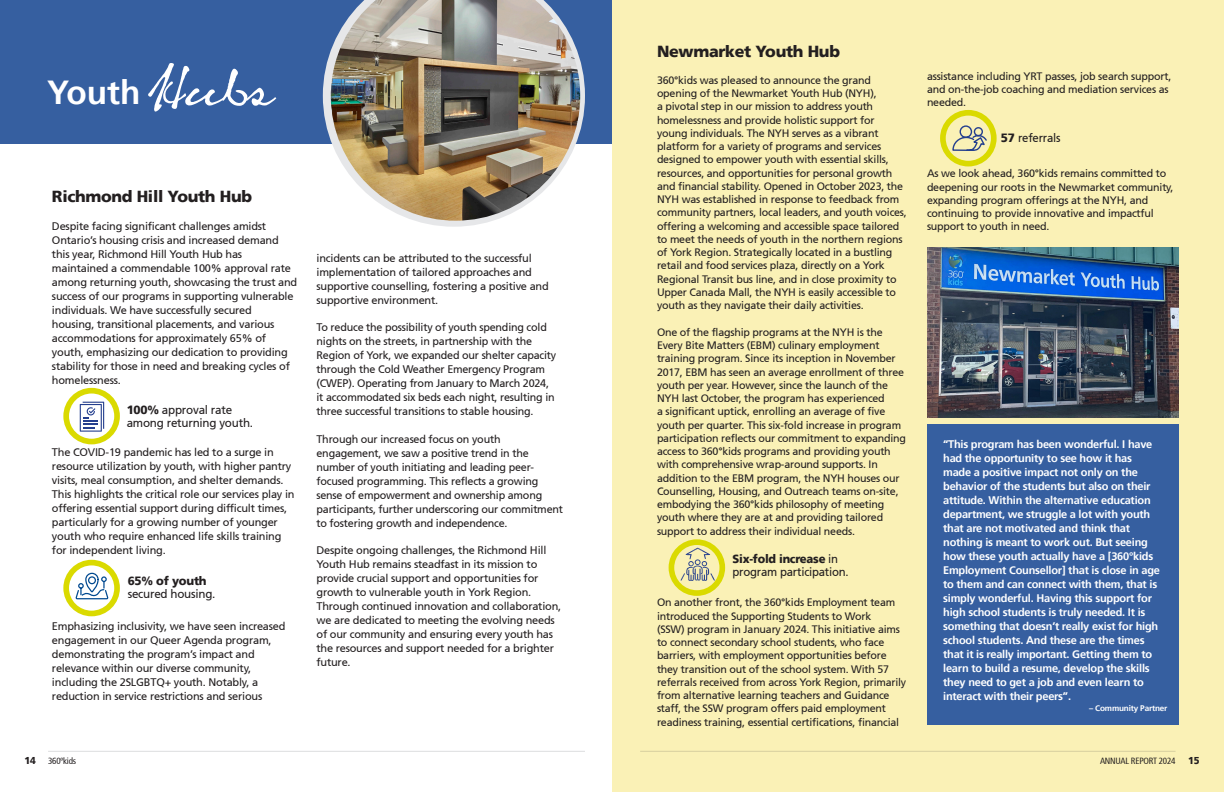
<style>
.page{position:relative;width:1224px;height:792px;background:#fff}
.page>*{position:absolute;margin:0;border:0;box-sizing:border-box;transform-origin:0 0}
.t1{font:700 33.3px "Frutiger 65";color:#fff}
.t2{font:900 16px "Frutiger 75";letter-spacing:-.02em;color:#231f20}
.t3{font:12px/13px "Frutiger 55 Roman";letter-spacing:-.02em;color:#231f20}
.t4{font:12px/13px "Frutiger 55 Roman";letter-spacing:-.02em;color:#231f20;scale:.95 1}
.t5{font:11px/14px "Frutiger 55 Roman";letter-spacing:-.02em;color:#231f20}
.t6{font:700 11px/14px "Frutiger 65";letter-spacing:-.02em;color:#fff}
.t7{font:10.8px/13.2px "Frutiger 55 Roman";letter-spacing:-.02em;color:#231f20}
.t8{font:900 10px "Frutiger 75";color:#231f20;scale:.94 1}
.t9{font:condensed 9px "Frutiger 57";letter-spacing:-.02em;color:#231f20}
.t10{font:700 8.1px "Frutiger 65";letter-spacing:-.02em;color:#fff}
.s1{font-family:"Austin Pen";font-weight:400;font-style:italic;font-size:57.3px}
.s2{font-family:"Frutiger 75";font-weight:900}
.s3{font-family:"Frutiger 75";font-weight:900;font-stretch:normal;font-size:10px}
</style>
<div class="page">
<div style="left:612px;top:0;width:612px;height:792px;background:#faf1b6"></div>
<hr style="left:640px;top:751px;width:536px;height:1px;background:#dcdddf">
<div style="left:0;top:0;width:612px;height:144px;background:#365fa0"></div>
<div style="left:927px;top:425px;width:252px;height:300px;background:#365fa0"></div>
<img style="left:927px;top:247px;width:252px;height:171px">
<svg style="left:323px;top:50px;width:262px;height:177px"></svg>
<img style="left:331px;top:0;width:249px;height:221px">
<svg style="left:66px;top:391px;width:51px;height:51px"></svg>
<div style="left:63px;top:388px;width:57px;height:56px;border:6px solid #dada00;border-radius:50%"></div>
<div style="left:669px;top:539px;width:56px;height:57px;border:6px solid #dada00;border-radius:50%"></div>
<div style="left:940px;top:110px;width:57px;height:56px;border:6px solid #dada00;border-radius:50%"></div>
<svg style="left:66px;top:563px;width:51px;height:50px"></svg>
<div style="left:63px;top:560px;width:57px;height:56px;border:6px solid #dada00;border-radius:50%"></div>
<svg style="left:80px;top:402px;width:24px;height:30px"></svg>
<svg style="left:681px;top:548px;width:34px;height:33px"></svg>
<svg style="left:75px;top:572px;width:34px;height:28px"></svg>
<svg style="left:952px;top:125px;width:36px;height:27px"></svg>
<p class="t1" style="left:47px;top:73px;width:312px">Youth <span class="s1">Hubs</span></p>
<p class="t2" style="left:52px;top:187px;width:202px">Richmond Hill Youth Hub</p>
<p class="t5" style="left:52px;top:219px;width:247px">Despite facing significant challenges amidst Ontario’s housing crisis and increased demand this year, Richmond Hill Youth Hub has maintained a commendable 100% approval rate among returning youth, showcasing the trust and success of our programs in supporting vulnerable individuals. We have successfully secured<br>housing, transitional placements, and various accommodations for approximately 65% of youth, emphasizing our dedication to providing stability for those in need and breaking cycles of homelessness.</p>
<p class="t3" style="left:127px;top:403px;width:128px"><span class="s2">100%</span> approval rate among returning youth.</p>
<p class="t5" style="left:52px;top:446px;width:244px">The COVID-19 pandemic has led to a surge in resource utilization by youth, with higher pantry visits, meal consumption, and shelter demands.<br>This highlights the critical role our services play in offering essential support during difficult times, particularly for a growing number of younger youth who require enhanced life skills training for independent living.</p>
<p class="t3" style="left:128px;top:574px;width:89px"><span class="s2">65% of youth </span>secured housing.</p>
<p class="t5" style="left:52px;top:619px;width:235px">Emphasizing inclusivity, we have seen increased engagement in our Queer Agenda program, demonstrating the program’s impact and relevance within our diverse community, including the 2SLGBTQ+ youth. Notably, a reduction in service restrictions and serious</p>
<p class="t5" style="left:317px;top:251px;width:234px">incidents can be attributed to the successful implementation of tailored approaches and supportive counselling, fostering a positive and supportive environment.</p>
<p class="t5" style="left:317px;top:320px;width:241px">To reduce the possibility of youth spending cold nights on the streets, in partnership with the Region of York, we expanded our shelter capacity through the Cold Weather Emergency Program (CWEP). Operating from January to March 2024, it accommodated six beds each night, resulting in three successful transitions to stable housing.</p>
<p class="t5" style="left:317px;top:432px;width:248px">Through our increased focus on youth engagement, we saw a positive trend in the number of youth initiating and leading peer&shy;focused programming. This reflects a growing sense of empowerment and ownership among participants, further underscoring our commitment to fostering growth and independence.</p>
<p class="t5" style="left:317px;top:543px;width:246px">Despite ongoing challenges, the Richmond Hill Youth Hub remains steadfast in its mission to provide crucial support and opportunities for growth to vulnerable youth in York Region.<br>Through continued innovation and collaboration, we are dedicated to meeting the evolving needs of our community and ensuring every youth has the resources and support needed for a brighter future.</p>
<p class="t2" style="left:657px;top:42px;width:185px">Newmarket Youth Hub</p>
<p class="t7" style="left:657px;top:73px;width:251px">360°kids was pleased to announce the grand opening of the Newmarket Youth Hub (NYH),<br>a pivotal step in our mission to address youth homelessness and provide holistic support for young individuals. The NYH serves as a vibrant platform for a variety of programs and services designed to empower youth with essential skills, resources, and opportunities for personal growth and financial stability. Opened in October 2023, the NYH was established in response to feedback from community partners, local leaders, and youth voices, offering a welcoming and accessible space tailored to meet the needs of youth in the northern regions of York Region. Strategically located in a bustling retail and food services plaza, directly on a York Regional Transit bus line, and in close proximity to Upper Canada Mall, the NYH is easily accessible to youth as they navigate their daily activities.</p>
<p class="t7" style="left:657px;top:325px;width:251px">One of the flagship programs at the NYH is the Every Bite Matters (EBM) culinary employment training program. Since its inception in November 2017, EBM has seen an average enrollment of three youth per year. However, since the launch of the NYH last October, the program has experienced<br>a significant uptick, enrolling an average of five youth per quarter. This six-fold increase in program participation reflects our commitment to expanding access to 360°kids programs and providing youth with comprehensive wrap-around supports. In addition to the EBM program, the NYH houses our Counselling, Housing, and Outreach teams on-site, embodying the 360°kids philosophy of meeting youth where they are at and providing tailored support to address their individual needs.</p>
<p class="t4" style="left:733px;top:553px;width:124px"><span class="s2">Six-fold increase</span> in program participation.</p>
<p class="t7" style="left:657px;top:596px;width:251px">On another front, the 360°kids Employment team introduced the Supporting Students to Work<br>(SSW) program in January 2024. This initiative aims to connect secondary school students, who face barriers, with employment opportunities before they transition out of the school system. With 57 referrals received from across York Region, primarily from alternative learning teachers and Guidance staff, the SSW program offers paid employment readiness training, essential certifications, financial</p>
<p class="t7" style="left:927px;top:69px;width:246px">assistance including YRT passes, job search support, and on-the-job coaching and mediation services as needed.</p>
<p class="t4" style="left:1001px;top:132px;width:64px"><span class="s2">57</span> referrals</p>
<p class="t7" style="left:927px;top:167px;width:248px">As we look ahead, 360°kids remains committed to deepening our roots in the Newmarket community, expanding program offerings at the NYH, and continuing to provide innovative and impactful support to youth in need.</p>
<p class="t6" style="left:943px;top:437px;width:218px">“This program has been wonderful. I have had the opportunity to see how it has made a positive impact not only on the behavior of the students but also on their attitude. Within the alternative education department, we struggle a lot with youth that are not motivated and think that nothing is meant to work out. But seeing how these youth actually have a [360°kids Employment Counsellor] that is close in age to them and can connect with them, that is simply wonderful. Having this support for high school students is truly needed. It is something that doesn’t really exist for high school students. And these are the times that it is really important. Getting them to learn to build a resume, develop the skills they need to get a job and even learn to interact with their peers”.</p>
<p class="t10" style="left:1089px;top:703px;width:80px">– Community Partner</p>
<p class="t9" style="left:25px;top:756px;width:53px"><span class="s3">14</span> 360ºkids</p>
<p class="t9" style="left:1100px;top:756px;width:77px">ANNUAL REPORT 2024</p>
<p class="t8" style="left:1188px;top:755px;width:14px">15</p>
</div>
